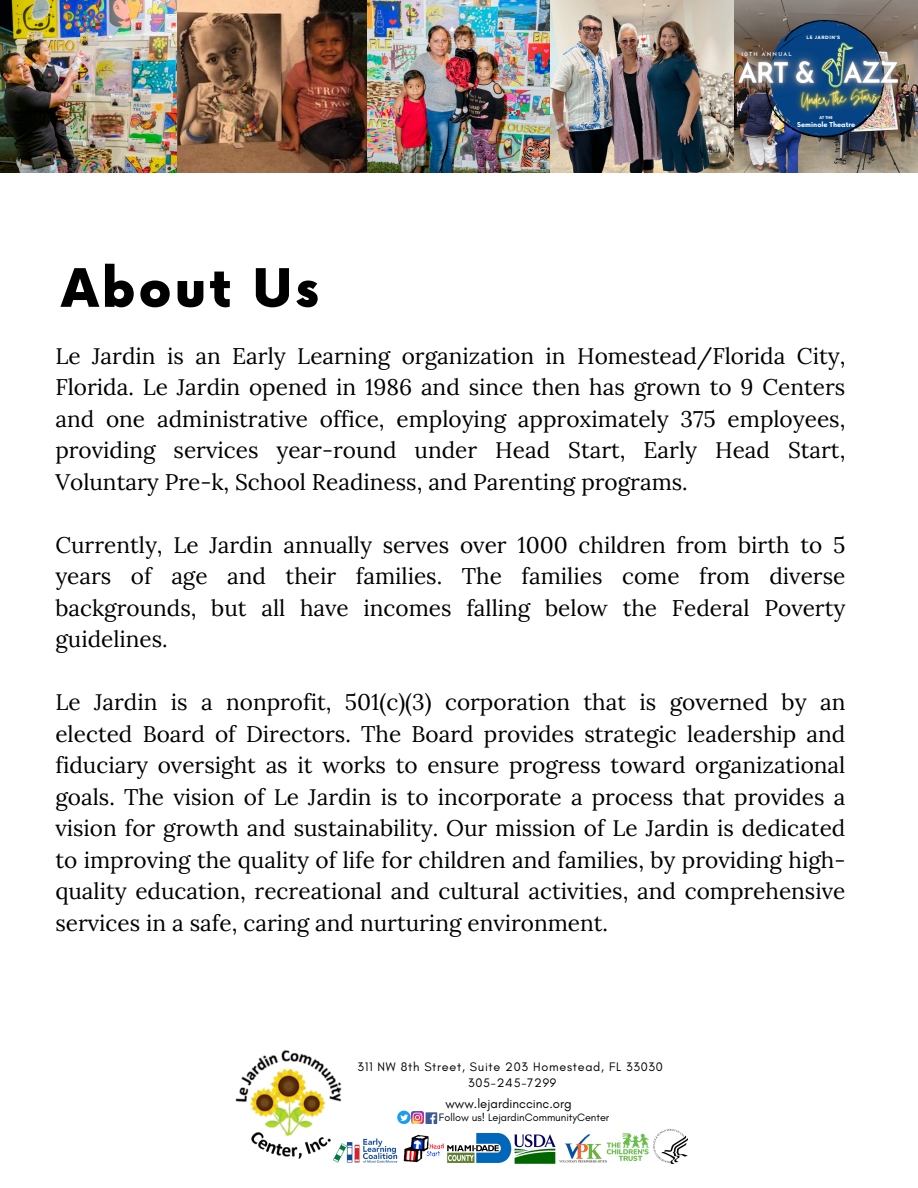
<style>
.page{position:relative;width:918px;height:1188px;background:#fff}
.page>*{position:absolute;margin:0;border:0;box-sizing:border-box;transform-origin:0 0}
.t1{font:900 51.6px "Now";letter-spacing:.06em;color:#000}
.t2{font:22.65px/31.5px "Lora";color:#000;text-align:justify}
.t3{font:13.05px "Glacial Indifference";color:#000}
.t4{font:12.6px "Glacial Indifference";letter-spacing:.06em;color:#010101}
.t5{font:10.95px "Glacial Indifference";color:#000}
.t6{font:700 6.6px "Now";color:#fff}
.t7{font:600 5.4px "Josefin Sans";letter-spacing:.22em;color:#fff}
.t8{font:700 4.8px "Garet";letter-spacing:.1em;color:#fff}
.t9{font:700 3.9px "Now";color:#fff}
</style>
<div class="page">
<img style="left:235px;top:1050px;width:107px;height:109px">
<div style="left:426px;top:1112px;width:11px;height:12px;background:#3d5a98"></div>
<svg style="left:430px;top:1114px;width:5px;height:10px"></svg>
<img style="left:654px;top:1129px;width:34px;height:34px">
<img style="left:515px;top:1135px;width:41px;height:28px">
<img style="left:448px;top:1134px;width:63px;height:29px">
<img style="left:333px;top:1137px;width:65px;height:26px">
<img style="left:403px;top:1134px;width:41px;height:29px">
<img style="left:607px;top:1133px;width:42px;height:28px">
<img style="left:560px;top:1134px;width:47px;height:29px">
<svg style="left:397px;top:1111px;width:27px;height:13px"></svg>
<img style="left:0;top:0;width:177px;height:172px">
<img style="left:177px;top:0;width:741px;height:172px">
<svg style="left:765px;top:20px;width:119px;height:118px;background:#434e60"></svg>
<img style="left:779px;top:120px;width:125px;height:14px">
<img style="left:708px;top:32px;width:210px;height:88px">
<p class="t7" style="left:742px;top:52px;width:52px">10TH ANNUAL</p>
<p class="t8" style="left:807px;top:34px;width:35px">LE JARDIN'S</p>
<p class="t1" style="left:62px;top:260px;width:259px">About Us</p>
<p class="t9" style="left:820px;top:116px;width:15px">AT THE</p>
<p class="t6" style="left:797px;top:121px;width:59px">Seminole Theatre</p>
<p class="t2" style="left:55px;top:340px;width:792px">Le Jardin is an Early Learning organization in Homestead/Florida City, Florida. Le Jardin opened in 1986 and since then has grown to 9 Centers and one administrative office, employing approximately 375 employees, providing services year-round under Head Start, Early Head Start, Voluntary Pre-k, School Readiness, and Parenting programs.</p>
<p class="t2" style="left:55px;top:529px;width:792px">Currently, Le Jardin annually serves over 1000 children from birth to 5 years of age and their families. The families come from diverse backgrounds, but all have incomes falling below the Federal Poverty guidelines.</p>
<p class="t2" style="left:55px;top:686px;width:792px">Le Jardin is a nonprofit, 501(c)(3) corporation that is governed by an elected Board of Directors. The Board provides strategic leadership and fiduciary oversight as it works to ensure progress toward organizational goals. The vision of Le Jardin is to incorporate a process that provides a vision for growth and sustainability. Our mission of Le Jardin is dedicated to improving the quality of life for children and families, by providing high&shy;quality education, recreational and cultural activities, and comprehensive services in a safe, caring and nurturing environment.</p>
<p class="t4" style="left:357px;top:1059px;width:307px">311 NW 8th Street, Suite 203 Homestead, FL 33030</p>
<p class="t4" style="left:468px;top:1075px;width:90px">305-245-7299</p>
<p class="t3" style="left:445px;top:1095px;width:128px">www.lejardinccinc.org</p>
<p class="t5" style="left:439px;top:1110px;width:172px">Follow us! LejardinCommunityCenter</p>
</div>
